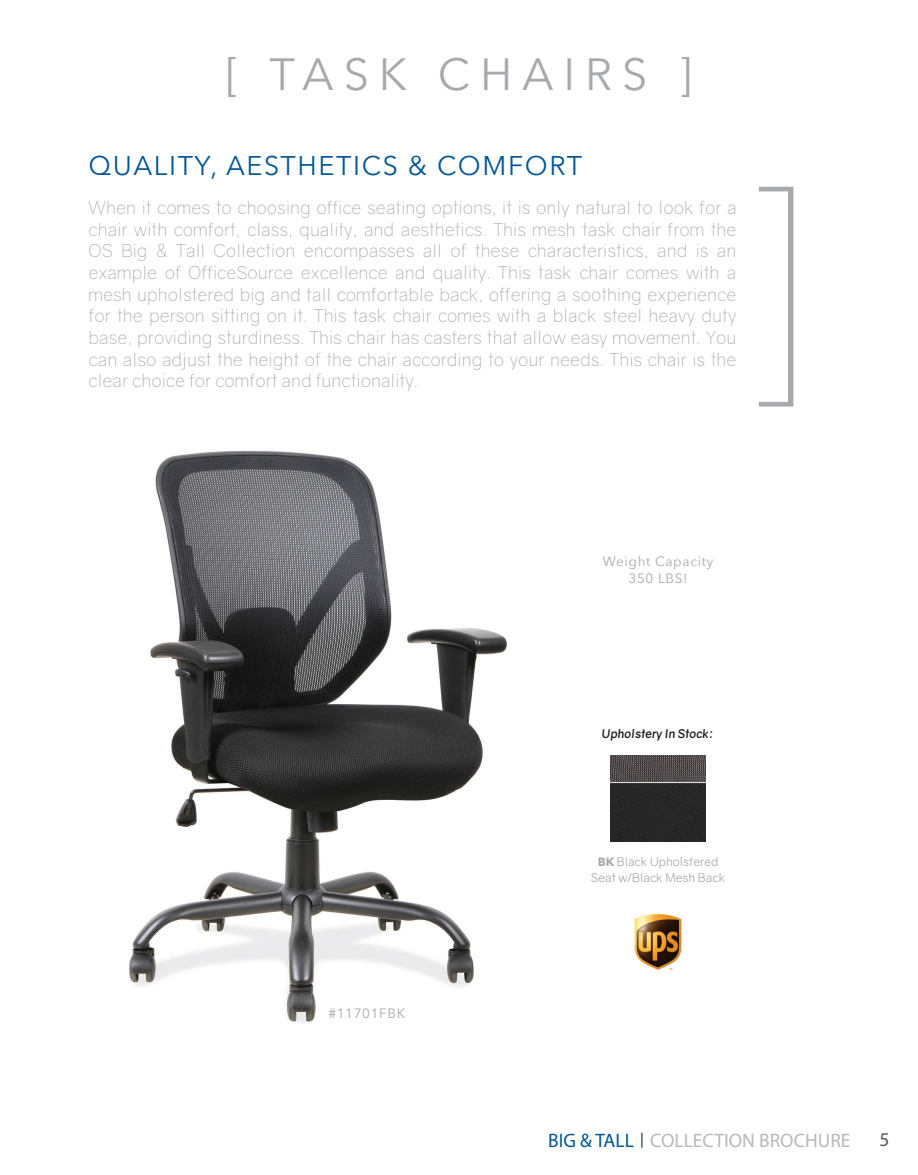
<style>
.page{position:relative;width:918px;height:1175px;background:#fff}
.page>*{position:absolute;margin:0;border:0;box-sizing:border-box;transform-origin:0 0}
.t1{font:200 247.5px "Avenir Next";color:#a8a9ad}
.t2{font:45px "Avenir Next";letter-spacing:.22em;color:#a8a9ad}
.t3{font:27px "Avenir Next";letter-spacing:.06em;color:#005697}
.t4{font:19.5px "Myriad Pro";color:#b8b9bc}
.t5{font:19.5px "Myriad Pro";color:#57585a}
.t6{font:300 18px/21.6px "Gravity";color:#a8a9ad;text-align:justify}
.t7{font:13.5px "Avenir Next";letter-spacing:.05em;color:#a8a9ad}
.t8{font:12px "Gravity";color:#a8a9ad}
.t9{font:italic 700 12px "Gravity";color:#231f20}
.s1{font-family:"Avenir Next";font-weight:700}
.s2{color:#005697}
</style>
<div class="page">
<img style="left:610px;top:755px;width:96px;height:86px">
<img style="left:129px;top:450px;width:378px;height:573px">
<img style="left:634px;top:913px;width:48px;height:57px">
<p class="t2" style="left:226px;top:36px;width:468px">[ TASK CHAIRS ]</p>
<p class="t3" style="left:89px;top:143px;width:495px">QUALITY, AESTHETICS &amp; COMFORT</p>
<p class="t6" style="left:89px;top:197px;width:650px">When it comes to choosing office seating options, it is only natural to look for a chair with comfort, class, quality, and aesthetics. This mesh task chair from the OS Big &amp; Tall Collection encompasses all of these characteristics, and is an example of OfficeSource excellence and quality. This task chair comes with a mesh upholstered big and tall comfortable back, offering a soothing experience for the person sitting on it. This task chair comes with a black steel heavy duty base, providing sturdiness. This chair has casters that allow easy movement. You can also adjust the height of the chair according to your needs. This chair is the clear choice for comfort and functionality.</p>
<p class="t1" style="left:739px;top:73px;width:76px">]</p>
<p class="t7" style="left:328px;top:1001px;width:78px">#11701FBK</p>
<p class="t7" style="left:603px;top:550px;width:112px">Weight Capacity</p>
<p class="t7" style="left:629px;top:566px;width:61px">350 LBS!</p>
<p class="t9" style="left:602px;top:726px;width:113px">Upholstery In Stock:</p>
<p class="t8" style="left:598px;top:854px;width:122px"><span class="s1">BK</span> Black Upholstered</p>
<p class="t8" style="left:591px;top:870px;width:136px">Seat w/Black Mesh Back</p>
<p class="t4" style="left:548px;top:1128px;width:304px"><span class="s2">BIG &amp; TALL</span> <sup>|</sup> COLLECTION BROCHURE</p>
<p class="t5" style="left:879px;top:1127px;width:12px">5</p>
</div>
